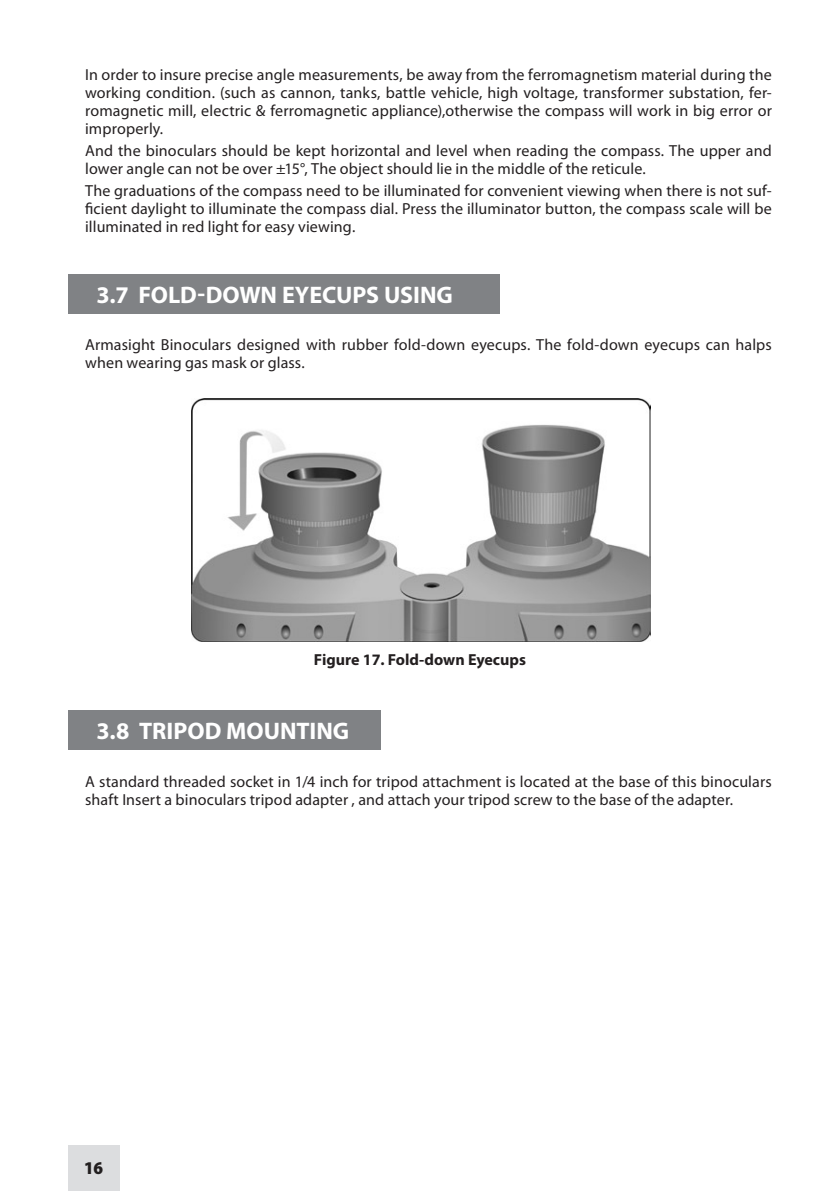
<style>
.page{position:relative;width:840px;height:1191px;background:#fff}
.page>*{position:absolute;margin:0;border:0;box-sizing:border-box;transform-origin:0 0}
.t1{font:700 24px "Myriad Pro";letter-spacing:-.005em;color:#fff}
.t2{font:900 semi-condensed 18px "Myriad Pro";color:#231f20}
.t3{font:16px/18px "Myriad Pro";letter-spacing:.005em;color:#231f20}
.t4{font:700 16px "Myriad Pro";color:#231f20}
</style>
<div class="page">
<div style="left:68px;top:1145px;width:51px;height:46px;background:#dcdddf"></div>
<div style="left:68px;top:274px;width:431px;height:40px;background:#808285"></div>
<div style="left:68px;top:710px;width:312px;height:40px;background:#808285"></div>
<img style="left:192px;top:398px;width:458px;height:243px">
<p class="t3" style="left:85px;top:65px;width:688px;text-align:justify">In order to insure precise angle measurements, be away from the ferromagnetism material during the working condition. (such as cannon, tanks, battle vehicle, high voltage, transformer substation, fer&shy;romagnetic mill, electric &amp; ferromagnetic appliance),otherwise the compass will work in big error or improperly.</p>
<p class="t3" style="left:85px;top:141px;width:687px">And the binoculars should be kept horizontal and level when reading the compass. The upper and lower angle can not be over ±15°, The object should lie in the middle of the reticule.</p>
<p class="t3" style="left:85px;top:181px;width:687px;text-align:justify">The graduations of the compass need to be illuminated for convenient viewing when there is not suf&shy;ficient daylight to illuminate the compass dial. Press the illuminator button, the compass scale will be illuminated in red light for easy viewing.</p>
<h1 class="t1" style="left:96px;top:279px;width:71px">3.7 FOLD</h1>
<h1 class="t1" style="left:197px;top:279px;width:44px">-DOWN</h1>
<h1 class="t1" style="left:282px;top:279px;width:28px">EYECUPS</h1>
<h1 class="t1" style="left:384px;top:279px;width:30px">USING</h1>
<p class="t3" style="left:85px;top:336px;width:687px">Armasight Binoculars designed with rubber fold-down eyecups. The fold-down eyecups can halps when wearing gas mask or glass.</p>
<p class="t4" style="left:314px;top:649px;width:213px">FIGURE 17. FOLD-DOWN EYECUPS</p>
<h1 class="t1" style="left:96px;top:715px;width:71px">3.8 TRIPOD</h1>
<h1 class="t1" style="left:226px;top:715px;width:36px">MOUNTING</h1>
<p class="t3" style="left:85px;top:772px;width:687px">A standard threaded socket in 1/4 inch for tripod attachment is located at the base of this binoculars shaft Insert a binoculars tripod adapter , and attach your tripod screw to the base of the adapter.</p>
<p class="t2" style="left:84px;top:1157px;width:20px">16</p>
</div>
